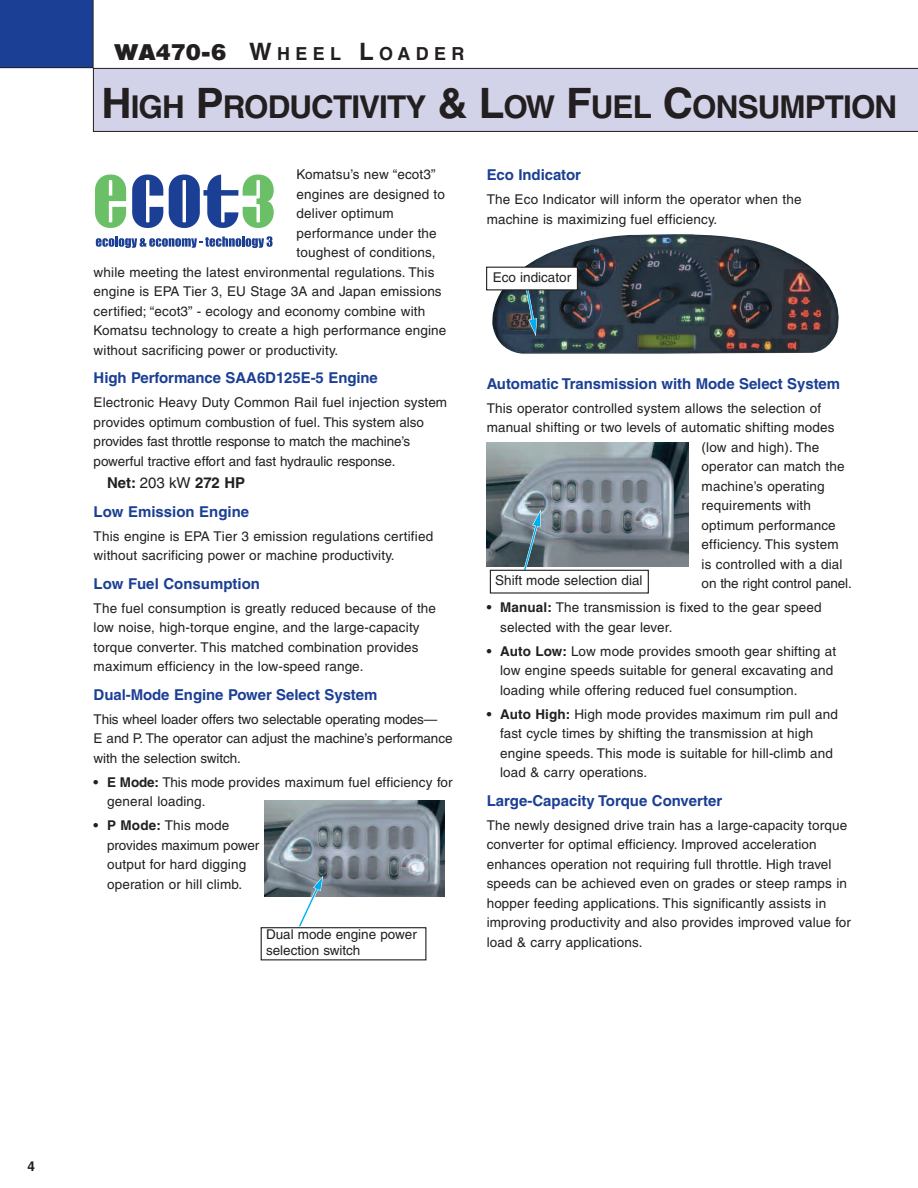
<style>
.page{position:relative;width:918px;height:1188px;background:#fff}
.page>*{position:absolute;margin:0;border:0;box-sizing:border-box;transform-origin:0 0}
.t1{font:700 31.5px "Helvetica";letter-spacing:-.03em;color:#231f20}
.t2{font:21px "Komatsu VI";color:#231f20}
.t3{font:700 18px "Helvetica";letter-spacing:.295em;color:#231f20}
.t4{font:700 15px/28.5px "Helvetica";letter-spacing:-.005em;color:#1b3f94;text-align:right}
.t5{font:13.5px/19.5px "Helvetica";letter-spacing:.01em;color:#231f20}
.t6{font:13.5px "Helvetica";letter-spacing:-.01em;color:#231f20}
.t7{font:700 13.5px "Helvetica";color:#231f20}
.s1{font-size:24px}
.s2{font-size:42px}
.s3{color:#231f20}
.s4{font-weight:400;color:#231f20}
.s5{font-weight:700}
</style>
<div class="page">
<div style="left:93px;top:68px;width:825px;height:64px;background:#d2d3e8"></div>
<div style="left:0;top:0;width:93px;height:68px;background:#1b3f94"></div>
<img style="left:486px;top:442px;width:202px;height:125px">
<img style="left:265px;top:800px;width:180px;height:96px">
<svg style="left:523px;top:509px;width:18px;height:61px"></svg>
<svg style="left:298px;top:876px;width:25px;height:51px"></svg>
<div style="left:490px;top:570px;width:159px;height:24px;border:1px solid #231f20"></div>
<img style="left:492px;top:234px;width:347px;height:120px">
<div style="left:261px;top:927px;width:165px;height:33px;border:1px solid #231f20"></div>
<svg style="left:96px;top:236px;width:177px;height:12px"></svg>
<svg style="left:169px;top:175px;width:105px;height:53px"></svg>
<svg style="left:95px;top:175px;width:31px;height:53px"></svg>
<svg style="left:132px;top:175px;width:31px;height:53px"></svg>
<svg style="left:523px;top:290px;width:14px;height:46px"></svg>
<div style="left:487px;top:267px;width:90px;height:23px;background:#fff"></div>
<div style="left:486px;top:267px;width:92px;height:23px;border:1px solid #231f20"></div>
<h3 class="t3" style="left:249px;top:46px;width:217px"><span class="s1">W</span>HEEL <span class="s1">L</span>OADER</h3>
<h1 class="t1" style="left:101px;top:94px;width:798px"><span class="s2">H</span>IGH <span class="s2">P</span>RODUCTIVITY <span class="s2">&amp; L</span>OW <span class="s2">F</span>UEL <span class="s2">C</span>ONSUMPTION</h1>
<h2 class="t2" style="left:114px;top:43px;width:113px">WA470-6</h2>
<p class="t5" style="left:297px;top:166px;width:141px">Komatsu’s new “ecot3”</p>
<p class="t5" style="left:297px;top:185px;width:150px">engines are designed to</p>
<p class="t5" style="left:297px;top:205px;width:99px">deliver optimum</p>
<p class="t5" style="left:297px;top:224px;width:142px">performance under the</p>
<p class="t5" style="left:297px;top:244px;width:140px">toughest of conditions,</p>
<p class="t5" style="left:94px;top:263px;width:342px">while meeting the latest environmental regulations. This</p>
<p class="t5" style="left:94px;top:283px;width:350px">engine is EPA Tier 3, EU Stage 3A and Japan emissions</p>
<p class="t5" style="left:94px;top:302px;width:333px">certified; “ecot3” - ecology and economy combine with</p>
<p class="t5" style="left:94px;top:322px;width:354px">Komatsu technology to create a high performance engine</p>
<p class="t5" style="left:94px;top:341px;width:246px">without sacrificing power or productivity.</p>
<p class="t4" style="left:94px;top:365px;width:286px">High Performance SAA6D125E-5 Engine</p>
<p class="t5" style="left:94px;top:394px;width:355px">Electronic Heavy Duty Common Rail fuel injection system provides optimum combustion of fuel. This system also provides fast throttle response to match the machine’s powerful tractive effort and fast hydraulic response.</p>
<p class="t4" style="left:94px;top:470px;width:157px"><span class="s3">Net:</span> <span class="s4">203 kW</span> <span class="s3">272 HP<br></span>Low Emission Engine</p>
<p class="t5" style="left:94px;top:527px;width:341px">This engine is EPA Tier 3 emission regulations certified without sacrificing power or machine productivity.</p>
<p class="t4" style="left:94px;top:570px;width:168px">Low Fuel Consumption</p>
<p class="t5" style="left:94px;top:599px;width:344px">The fuel consumption is greatly reduced because of the low noise, high-torque engine, and the large-capacity torque converter. This matched combination provides maximum efficiency in the low-speed range.</p>
<p class="t4" style="left:94px;top:681px;width:285px">Dual-Mode Engine Power Select System</p>
<p class="t5" style="left:94px;top:710px;width:360px">This wheel loader offers two selectable operating modes—<br>E and P. The operator can adjust the machine’s performance with the selection switch.</p>
<p class="t5" style="left:107px;top:773px;width:347px;text-indent:-14px"><span class="s5">• E Mode:</span> This mode provides maximum fuel efficiency for general loading.</p>
<p class="t5" style="left:107px;top:817px;width:154px;text-indent:-13px"><span class="s5">• P Mode:</span> This mode provides maximum power output for hard digging operation or hill climb.</p>
<p class="t5" style="left:266px;top:928px;width:152px;line-height:16.2px">Dual mode engine power selection switch</p>
<p class="t4" style="left:487px;top:162px;width:96px">Eco Indicator</p>
<p class="t5" style="left:487px;top:191px;width:316px">The Eco Indicator will inform the operator when the machine is maximizing fuel efficiency.</p>
<p class="t5" style="left:493px;top:269px;width:80px">Eco indicator</p>
<p class="t4" style="left:487px;top:370px;width:355px">Automatic Transmission with Mode Select System</p>
<p class="t5" style="left:487px;top:399px;width:336px">This operator controlled system allows the selection of</p>
<p class="t5" style="left:487px;top:419px;width:349px">manual shifting or two levels of automatic shifting modes</p>
<p class="t5" style="left:702px;top:438px;width:119px">(low and high). The</p>
<p class="t5" style="left:702px;top:458px;width:144px">operator can match the</p>
<p class="t5" style="left:702px;top:477px;width:125px">machine’s operating</p>
<p class="t5" style="left:702px;top:497px;width:111px">requirements with</p>
<p class="t5" style="left:702px;top:516px;width:136px">optimum performance</p>
<p class="t5" style="left:702px;top:536px;width:138px">efficiency. This system</p>
<p class="t5" style="left:702px;top:555px;width:142px">is controlled with a dial</p>
<p class="t6" style="left:702px;top:578px;width:152px">on the right control panel.</p>
<p class="t5" style="left:500px;top:599px;width:323px;text-indent:-13px"><span class="s5">• Manual:</span> The transmission is fixed to the gear speed selected with the gear lever.</p>
<p class="t5" style="left:500px;top:642px;width:337px;text-indent:-13px"><span class="s5">• Auto Low:</span> Low mode provides smooth gear shifting at low engine speeds suitable for general excavating and loading while offering reduced fuel consumption.</p>
<p class="t5" style="left:500px;top:705px;width:339px;text-indent:-13px"><span class="s5">• Auto High:</span> High mode provides maximum rim pull and fast cycle times by shifting the transmission at high engine speeds. This mode is suitable for hill-climb and load &amp; carry operations.</p>
<p class="t4" style="left:487px;top:787px;width:237px">Large-Capacity Torque Converter</p>
<p class="t5" style="left:487px;top:816px;width:366px">The newly designed drive train has a large-capacity torque converter for optimal efficiency. Improved acceleration enhances operation not requiring full throttle. High travel speeds can be achieved even on grades or steep ramps in hopper feeding applications. This significantly assists in improving productivity and also provides improved value for load &amp; carry applications.</p>
<p class="t5" style="left:495px;top:572px;width:149px">Shift mode selection dial</p>
<p class="t7" style="left:28px;top:1161px;width:9px">4</p>
</div>
